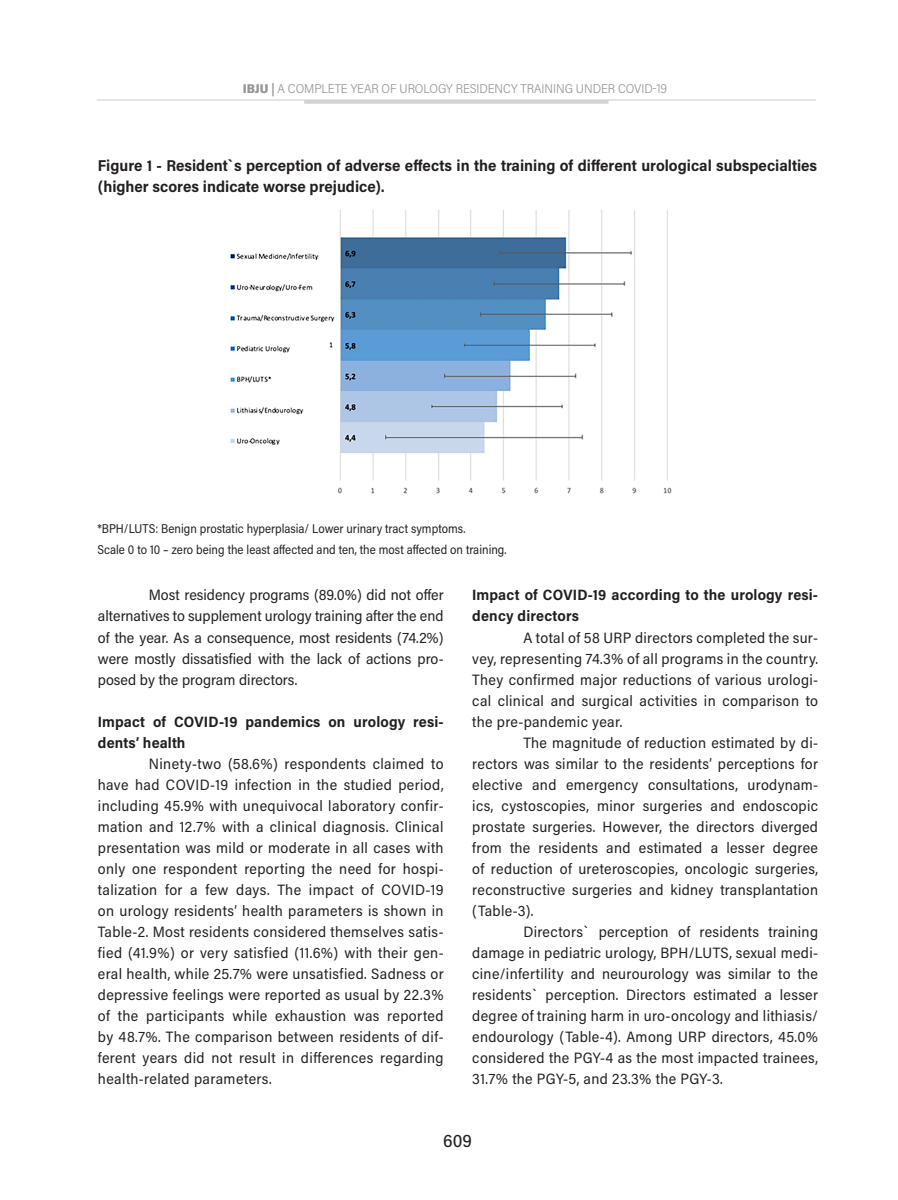
<style>
.page{position:relative;width:898px;height:1200px;background:#fff}
.page>*{position:absolute;margin:0;border:0;box-sizing:border-box;transform-origin:0 0}
.t1{font:500 18px "Acumin Pro Semi Cond";color:#231f20}
.TITULO_TABELAS_E_FIGURAS{font:700 15.75px/21px "Acumin Pro Semi Cond";color:#231f20}
.TEXTO_ARTIGO{font:15px/21px "Acumin Pro Semi Cond";letter-spacing:.02em;color:#231f20;text-align:justify}
.SUB_MARCADORES{font:700 15px/21px "Acumin Pro Semi Cond";letter-spacing:.01em;color:#231f20}
.LEG_TABELAS_E_FIGURAS{font:12.75px "Acumin Pro Semi Cond";color:#231f20;scale:.95 1}
.t2{font:300 12.75px "Acumin Pro Semi Cond";letter-spacing:-.005em;color:#939598}
.s1{font-weight:900}
.s2{font-weight:600}
</style>
<div class="page">
<hr style="left:97px;top:99px;width:718px;height:2px;background:#dcdddf">
<hr style="left:304px;top:100px;width:304px;height:4px;background:#d1d2d4">
<img style="left:230px;top:210px;width:442px;height:284px">
<p class="t2" style="left:243px;top:79px;width:425px"><span class="s1">IBJU</span> <span class="s2">|</span> A COMPLETE YEAR OF UROLOGY RESIDENCY TRAINING UNDER COVID-19</p>
<p class="TITULO_TABELAS_E_FIGURAS" style="left:98px;top:154px;width:720px">Figure 1 - Resident`s perception of adverse effects in the training of different urological subspecialties (higher scores indicate worse prejudice).</p>
<p class="LEG_TABELAS_E_FIGURAS" style="left:97px;top:520px;width:388px">*BPH/LUTS: Benign prostatic hyperplasia/ Lower urinary tract symptoms.</p>
<p class="LEG_TABELAS_E_FIGURAS" style="left:97px;top:540px;width:432px">Scale 0 to 10 – zero being the least affected and ten, the most affected on training.</p>
<p class="TEXTO_ARTIGO" style="left:98px;top:584px;width:347px;text-indent:51px">Most residency programs (89.0%) did not offer alternatives to supplement urology training after the end of the year. As a consequence, most residents (74.2%) were mostly dissatisfied with the lack of actions pro&shy;posed by the program directors.</p>
<p class="SUB_MARCADORES" style="left:98px;top:710px;width:347px">Impact of COVID-19 pandemics on urology resi&shy;dents’ health</p>
<p class="TEXTO_ARTIGO" style="left:98px;top:752px;width:347px;text-indent:51px">Ninety-two (58.6%) respondents claimed to have had COVID-19 infection in the studied period, including 45.9% with unequivocal laboratory confir&shy;mation and 12.7% with a clinical diagnosis. Clinical presentation was mild or moderate in all cases with only one respondent reporting the need for hospi&shy;talization for a few days. The impact of COVID-19 on urology residents’ health parameters is shown in Table-2. Most residents considered themselves satis&shy;fied (41.9%) or very satisfied (11.6%) with their gen&shy;eral health, while 25.7% were unsatisfied. Sadness or depressive feelings were reported as usual by 22.3% of the participants while exhaustion was reported by 48.7%. The comparison between residents of dif&shy;ferent years did not result in differences regarding health-related parameters.</p>
<p class="SUB_MARCADORES" style="left:472px;top:584px;width:347px">Impact of COVID-19 according to the urology resi&shy;dency directors</p>
<p class="TEXTO_ARTIGO" style="left:472px;top:626px;width:347px;text-indent:51px">A total of 58 URP directors completed the sur&shy;vey, representing 74.3% of all programs in the country.<br>They confirmed major reductions of various urologi&shy;cal clinical and surgical activities in comparison to the pre-pandemic year.</p>
<p class="TEXTO_ARTIGO" style="left:472px;top:731px;width:347px;text-indent:51px">The magnitude of reduction estimated by di&shy;rectors was similar to the residents’ perceptions for elective and emergency consultations, urodynam&shy;ics, cystoscopies, minor surgeries and endoscopic prostate surgeries. However, the directors diverged from the residents and estimated a lesser degree of reduction of ureteroscopies, oncologic surgeries, reconstructive surgeries and kidney transplantation (Table-3).</p>
<p class="TEXTO_ARTIGO" style="left:472px;top:920px;width:347px;text-indent:51px">Directors` perception of residents training damage in pediatric urology, BPH/LUTS, sexual medi&shy;cine/infertility and neurourology was similar to the residents` perception. Directors estimated a lesser degree of training harm in uro-oncology and lithiasis/ endourology (Table-4). Among URP directors, 45.0% considered the PGY-4 as the most impacted trainees, 31.7% the PGY-5, and 23.3% the PGY-3.</p>
<p class="t1" style="left:443px;top:1127px;width:30px">609</p>
</div>
